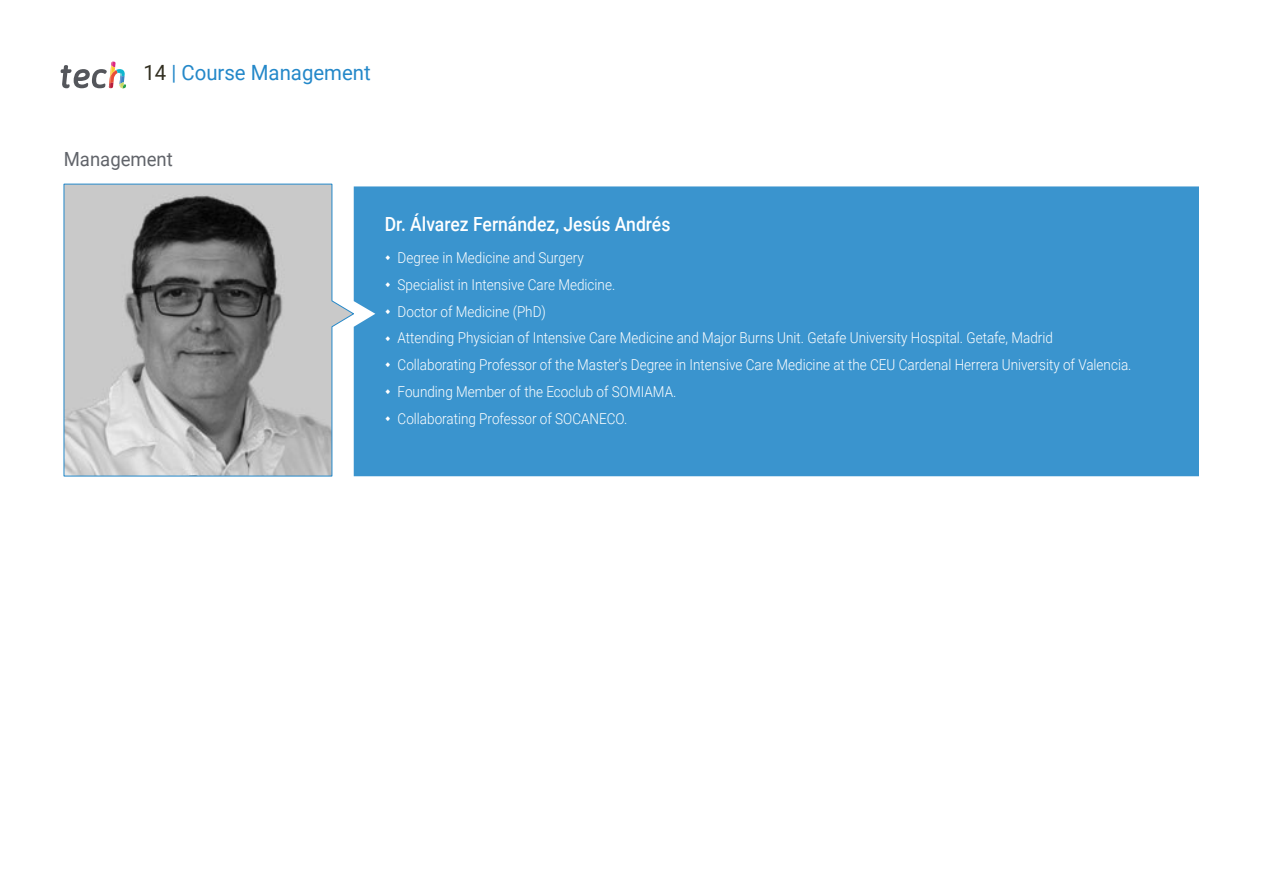
<style>
.page{position:relative;width:1263px;height:893px;background:#fff}
.page>*{position:absolute;margin:0;border:0;box-sizing:border-box;transform-origin:0 0}
.t1{font:21px "Roboto";color:#2488c9}
.t2{font:500 19.5px "Roboto";color:#fff;scale:.9 1}
.t3{font:19.5px "Roboto";color:#61646a;scale:.95 1}
.t4{font:300 15px/26.7px "Roboto";color:#fff;scale:.9 1}
.s1{color:#312e20}
</style>
<div class="page">
<div style="left:354px;top:186px;width:845px;height:290px;background:#3a94ce"></div>
<svg style="left:64px;top:184px;width:290px;height:292px;background:#a6a7a7"></svg>
<svg style="left:61px;top:62px;width:65px;height:27px"></svg>
<svg style="left:386px;top:255px;width:4px;height:5px"></svg>
<svg style="left:386px;top:282px;width:4px;height:5px"></svg>
<svg style="left:386px;top:309px;width:4px;height:5px"></svg>
<svg style="left:386px;top:336px;width:4px;height:5px"></svg>
<svg style="left:386px;top:362px;width:4px;height:5px"></svg>
<svg style="left:386px;top:389px;width:4px;height:5px"></svg>
<svg style="left:386px;top:416px;width:4px;height:5px"></svg>
<h1 class="t1" style="left:144px;top:57px;width:229px"><span class="s1">14</span> | Course Management</h1>
<h2 class="t3" style="left:64px;top:145px;width:116px">Management</h2>
<h2 class="t2" style="left:385px;top:211px;width:319px">Dr. Álvarez Fernández, Jesús Andrés</h2>
<p class="t4" style="left:398px;top:244px;width:817px">Degree in Medicine and Surgery<br>Specialist in Intensive Care Medicine.<br>Doctor of Medicine (PhD)<br>Attending Physician of Intensive Care Medicine and Major Burns Unit. Getafe University Hospital. Getafe, Madrid Collaborating Professor of the Master's Degree in Intensive Care Medicine at the CEU Cardenal Herrera University of Valencia.<br>Founding Member of the Ecoclub of SOMIAMA.<br>Collaborating Professor of SOCANECO.</p>
</div>
